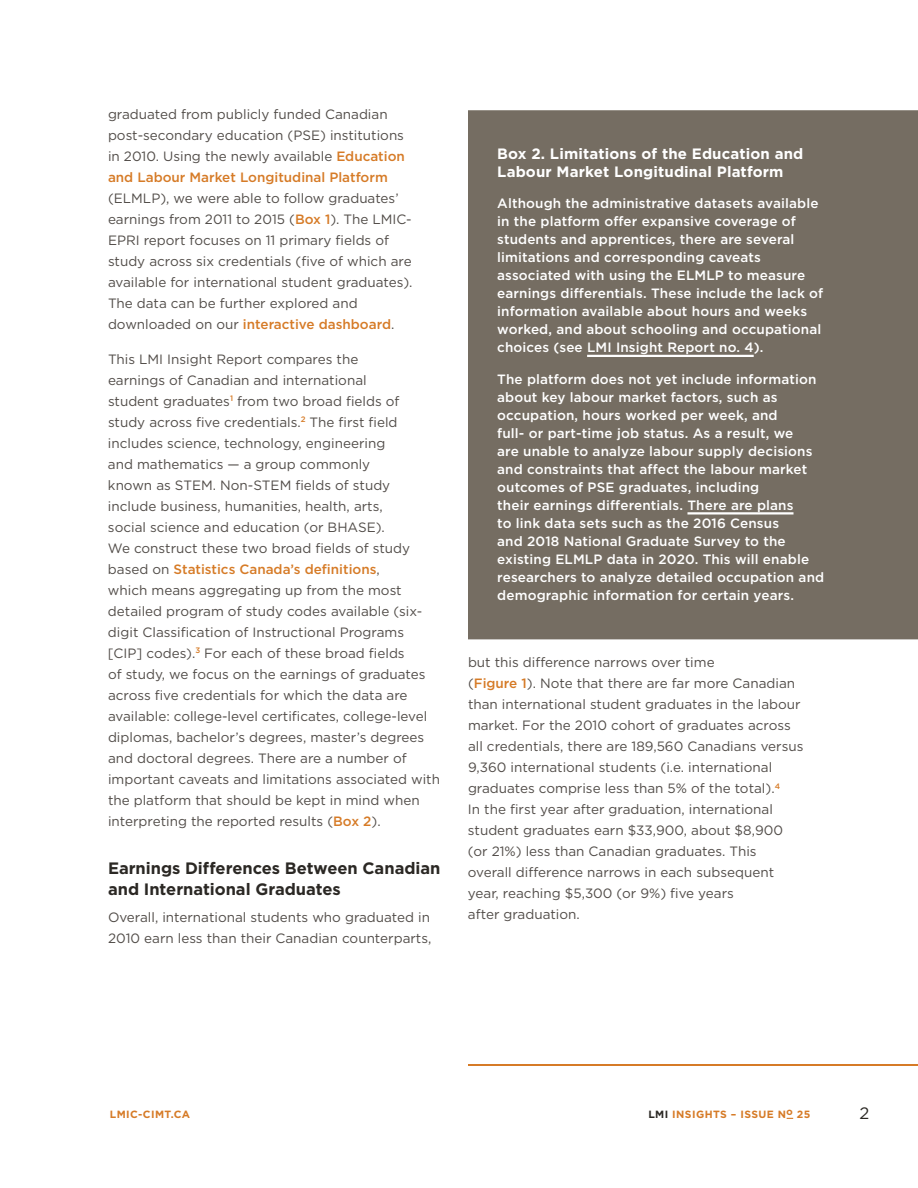
<style>
.page{position:relative;width:918px;height:1188px;background:#fff}
.page>*{position:absolute;margin:0;border:0;box-sizing:border-box;transform-origin:0 0}
.t1{font:700 16.5px/21px "Gotham HTF";color:#2b2824}
.t2{font:16.5px "Gotham HTF";color:#2b2824}
.t3{font:700 15px/18px "Gotham HTF";letter-spacing:.01em;color:#fff}
.t4{font:13.5px/21px "Gotham HTF";color:#514c48}
.t5{font:500 13.5px/18px "Gotham HTF";letter-spacing:.01em;color:#fff}
.t6{font:700 10.5px "Gotham HTF";letter-spacing:.04em;color:#d67b27}
.s1{font-weight:500;color:#d67b27}
.s2{color:#2b2824}
</style>
<div class="page">
<hr style="left:468px;top:1064px;width:450px;height:2px;background:#d67b27">
<div style="left:468px;top:110px;width:450px;height:529px;background:#756d62"></div>
<p class="t4" style="left:108px;top:104px;width:298px">graduated from publicly funded Canadian post-secondary education (PSE) institutions in 2010. Using the newly available <span class="s1">Education and Labour Market Longitudinal Platform</span></p>
<p class="t4" style="left:108px;top:188px;width:306px">(ELMLP), we were able to follow graduates’ earnings from 2011 to 2015 (<span class="s1">Box 1</span>). The LMIC-EPRI report focuses on 11 primary fields of study across six credentials (five of which are available for international student graduates).<br>The data can be further explored and downloaded on our <span class="s1">interactive dashboard</span>.</p>
<p class="t4" style="left:108px;top:348px;width:334px">This LMI Insight Report compares the<br>earnings of Canadian and international<br>student graduates<sup>1</sup> from two broad fields of study across five credentials.<sup>2</sup> The first field includes science, technology, engineering<br>and mathematics — a group commonly<br>known as STEM. Non-STEM fields of study include business, humanities, health, arts,<br>social science and education (or BHASE).<br>We construct these two broad fields of study based on <span class="s1">Statistics Canada’s definitions</span>,<br>which means aggregating up from the most detailed program of study codes available (six&shy;digit Classification of Instructional Programs [CIP] codes).<sup>3</sup> For each of these broad fields<br>of study, we focus on the earnings of graduates across five credentials for which the data are available: college-level certificates, college-level diplomas, bachelor’s degrees, master’s degrees and doctoral degrees. There are a number of important caveats and limitations associated with the platform that should be kept in mind when interpreting the reported results (<span class="s1">Box 2</span>).</p>
<p class="t1" style="left:108px;top:857px;width:334px">Earnings Differences Between Canadian and International Graduates</p>
<p class="t4" style="left:108px;top:907px;width:325px">Overall, international students who graduated in<br>2010 earn less than their Canadian counterparts,</p>
<p class="t3" style="left:497px;top:144px;width:308px">Box 2. Limitations of the Education and<br>Labour Market Longitudinal Platform</p>
<p class="t5" style="left:497px;top:194px;width:328px">Although the administrative datasets available in the platform offer expansive coverage of students and apprentices, there are several limitations and corresponding caveats associated with using the ELMLP to measure earnings differentials. These include the lack of information available about hours and weeks worked, and about schooling and occupational choices (see LMI Insight Report no. 4).</p>
<p class="t5" style="left:497px;top:370px;width:329px">The platform does not yet include information about key labour market factors, such as occupation, hours worked per week, and<br>full- or part-time job status. As a result, we<br>are unable to analyze labour supply decisions and constraints that affect the labour market outcomes of PSE graduates, including<br>their earnings differentials. There are plans<br>to link data sets such as the 2016 Census<br>and 2018 National Graduate Survey to the existing ELMLP data in 2020. This will enable researchers to analyze detailed occupation and demographic information for certain years.</p>
<p class="t4" style="left:468px;top:652px;width:337px">but this difference narrows over time<br>(<span class="s1">Figure 1</span>). Note that there are far more Canadian than international student graduates in the labour market. For the 2010 cohort of graduates across all credentials, there are 189,560 Canadians versus 9,360 international students (i.e. international graduates comprise less than 5% of the total).<sup>4<br></sup>In the first year after graduation, international student graduates earn $33,900, about $8,900 (or 21%) less than Canadian graduates. This overall difference narrows in each subsequent year, reaching $5,300 (or 9%) five years<br>after graduation.</p>
<p class="t6" style="left:110px;top:1109px;width:82px">LMIC-CIMT.CA</p>
<p class="t6" style="left:648px;top:1109px;width:163px"><span class="s2">LMI</span> INSIGHTS – ISSUE N<sup>O</sup> 25</p>
<p class="t2" style="left:860px;top:1104px;width:11px">2</p>
</div>
